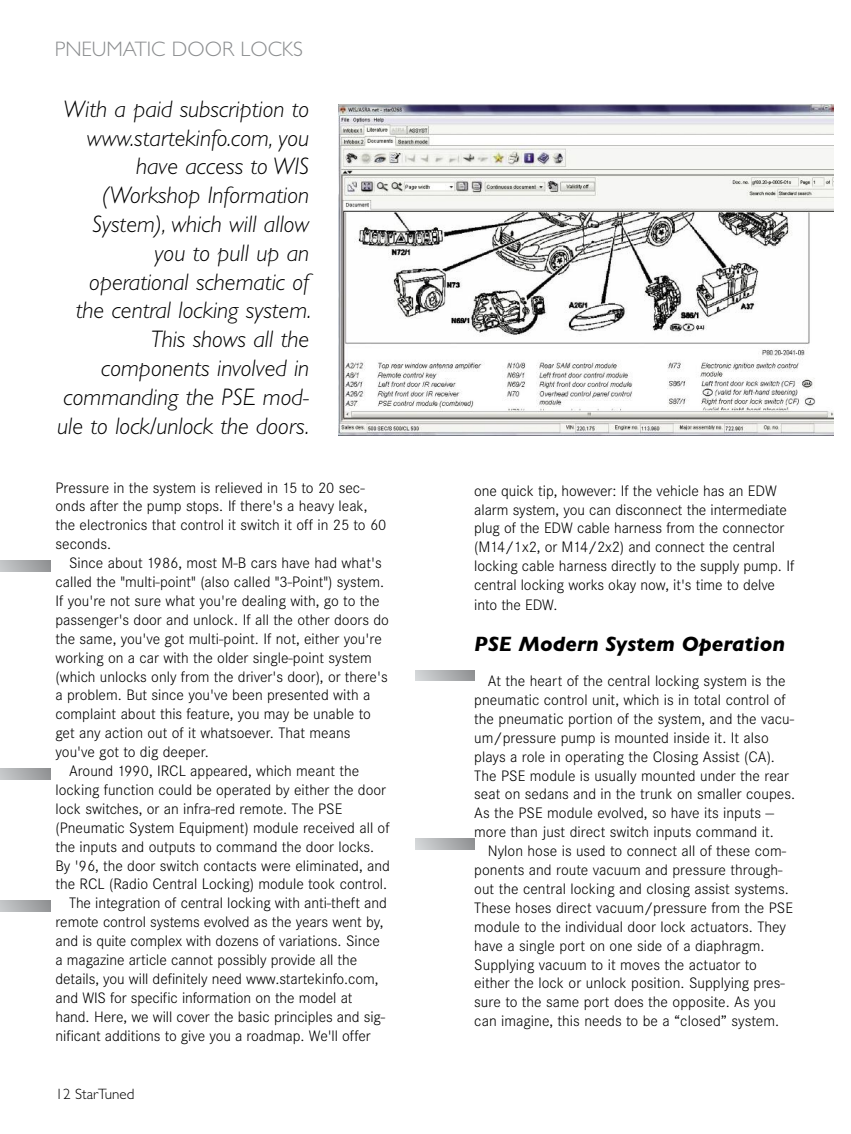
<style>
.page{position:relative;width:851px;height:1134px;background:#fff}
.page>*{position:absolute;margin:0;border:0;box-sizing:border-box;transform-origin:0 0}
.t1{font:italic 300 24px/28.8px "Gill Sans";color:#000;text-align:right}
.t2{font:italic 700 21px "Gill Sans";color:#000}
.t3{font:300 21px "Gill Sans";color:#8b8d8f}
.t4{font:300 15.75px/18.9px "Corporate S";color:#000}
.t5{font:300 15px "Gill Sans";color:#000}
</style>
<div class="page">
<img style="left:338px;top:104px;width:495px;height:331px">
<svg style="left:415px;top:670px;width:59px;height:11px"></svg>
<svg style="left:415px;top:839px;width:59px;height:11px"></svg>
<svg style="left:0;top:768px;width:51px;height:11px"></svg>
<svg style="left:0;top:561px;width:51px;height:10px"></svg>
<svg style="left:0;top:901px;width:51px;height:11px"></svg>
<h2 class="t3" style="left:55px;top:36px;width:250px">PNEUMATIC DOOR LOCKS</h2>
<p class="t1" style="left:57px;top:94px;width:255px">With a paid subscription to www.startekinfo.com, you have access to WIS (Workshop Information<br>System), which will allow<br>you to pull up an operational schematic of the central locking system.<br>This shows all the components involved in commanding the PSE mod&shy;ule to lock/unlock the doors.</p>
<p class="t4" style="left:55px;top:478px;width:332px">Pressure in the system is relieved in 15 to 20 sec&shy;onds after the pump stops. If there's a heavy leak, the electronics that control it switch it off in 25 to 60 seconds.</p>
<p class="t4" style="left:69px;top:553px;width:314px">Since about 1986, most M-B cars have had what's</p>
<p class="t4" style="left:56px;top:572px;width:330px">called the "multi-point" (also called "3-Point") system.</p>
<p class="t4" style="left:56px;top:591px;width:325px">If you're not sure what you're dealing with, go to the</p>
<p class="t4" style="left:56px;top:610px;width:335px">passenger's door and unlock. If all the other doors do</p>
<p class="t4" style="left:56px;top:629px;width:328px">the same, you've got multi-point. If not, either you're</p>
<p class="t4" style="left:56px;top:648px;width:318px">working on a car with the older single-point system</p>
<p class="t4" style="left:56px;top:667px;width:333px">(which unlocks only from the driver's door), or there's</p>
<p class="t4" style="left:56px;top:686px;width:316px">a problem. But since you've been presented with a</p>
<p class="t4" style="left:56px;top:704px;width:317px">complaint about this feature, you may be unable to</p>
<p class="t4" style="left:56px;top:723px;width:296px">get any action out of it whatsoever. That means</p>
<p class="t4" style="left:56px;top:742px;width:155px">you've got to dig deeper.</p>
<p class="t4" style="left:69px;top:761px;width:292px">Around 1990, IRCL appeared, which meant the</p>
<p class="t4" style="left:56px;top:780px;width:332px">locking function could be operated by either the door</p>
<p class="t4" style="left:56px;top:799px;width:288px">lock switches, or an infra-red remote. The PSE</p>
<p class="t4" style="left:56px;top:818px;width:335px">(Pneumatic System Equipment) module received all of</p>
<p class="t4" style="left:56px;top:837px;width:320px">the inputs and outputs to command the door locks.</p>
<p class="t4" style="left:56px;top:856px;width:336px">By '96, the door switch contacts were eliminated, and</p>
<p class="t4" style="left:56px;top:875px;width:333px">the RCL (Radio Central Locking) module took control.</p>
<p class="t4" style="left:69px;top:893px;width:319px">The integration of central locking with anti-theft and</p>
<p class="t4" style="left:56px;top:912px;width:329px">remote control systems evolved as the years went by,</p>
<p class="t4" style="left:56px;top:931px;width:326px">and is quite complex with dozens of variations. Since</p>
<p class="t4" style="left:56px;top:950px;width:303px">a magazine article cannot possibly provide all the</p>
<p class="t4" style="left:56px;top:969px;width:324px">details, you will definitely need www.startekinfo.com,</p>
<p class="t4" style="left:55px;top:988px;width:298px">and WIS for specific information on the model at</p>
<p class="t4" style="left:55px;top:1007px;width:331px">hand. Here, we will cover the basic principles and sig-</p>
<p class="t4" style="left:55px;top:1026px;width:316px">nificant additions to give you a roadmap. We'll offer</p>
<p class="t5" style="left:56px;top:1085px;width:80px">12 StarTuned</p>
<p class="t4" style="left:474px;top:481px;width:321px">one quick tip, however: If the vehicle has an EDW alarm system, you can disconnect the intermediate plug of the EDW cable harness from the connector (M14/1x2, or M14/2x2) and connect the central locking cable harness directly to the supply pump. If central locking works okay now, it's time to delve into the EDW.</p>
<h2 class="t2" style="left:474px;top:631px;width:312px">PSE Modern System Operation</h2>
<p class="t4" style="left:474px;top:671px;width:322px;text-indent:14px">At the heart of the central locking system is the pneumatic control unit, which is in total control of the pneumatic portion of the system, and the vacu&shy;um/pressure pump is mounted inside it. It also plays a role in operating the Closing Assist (CA).<br>The PSE module is usually mounted under the rear seat on sedans and in the trunk on smaller coupes.<br>As the PSE module evolved, so have its inputs -- more than just direct switch inputs command it.</p>
<p class="t4" style="left:474px;top:841px;width:320px;text-indent:14px">Nylon hose is used to connect all of these com&shy;ponents and route vacuum and pressure through&shy;out the central locking and closing assist systems.<br>These hoses direct vacuum/pressure from the PSE module to the individual door lock actuators. They have a single port on one side of a diaphragm.<br>Supplying vacuum to it moves the actuator to either the lock or unlock position. Supplying pres&shy;sure to the same port does the opposite. As you can imagine, this needs to be a “closed” system.</p>
</div>
